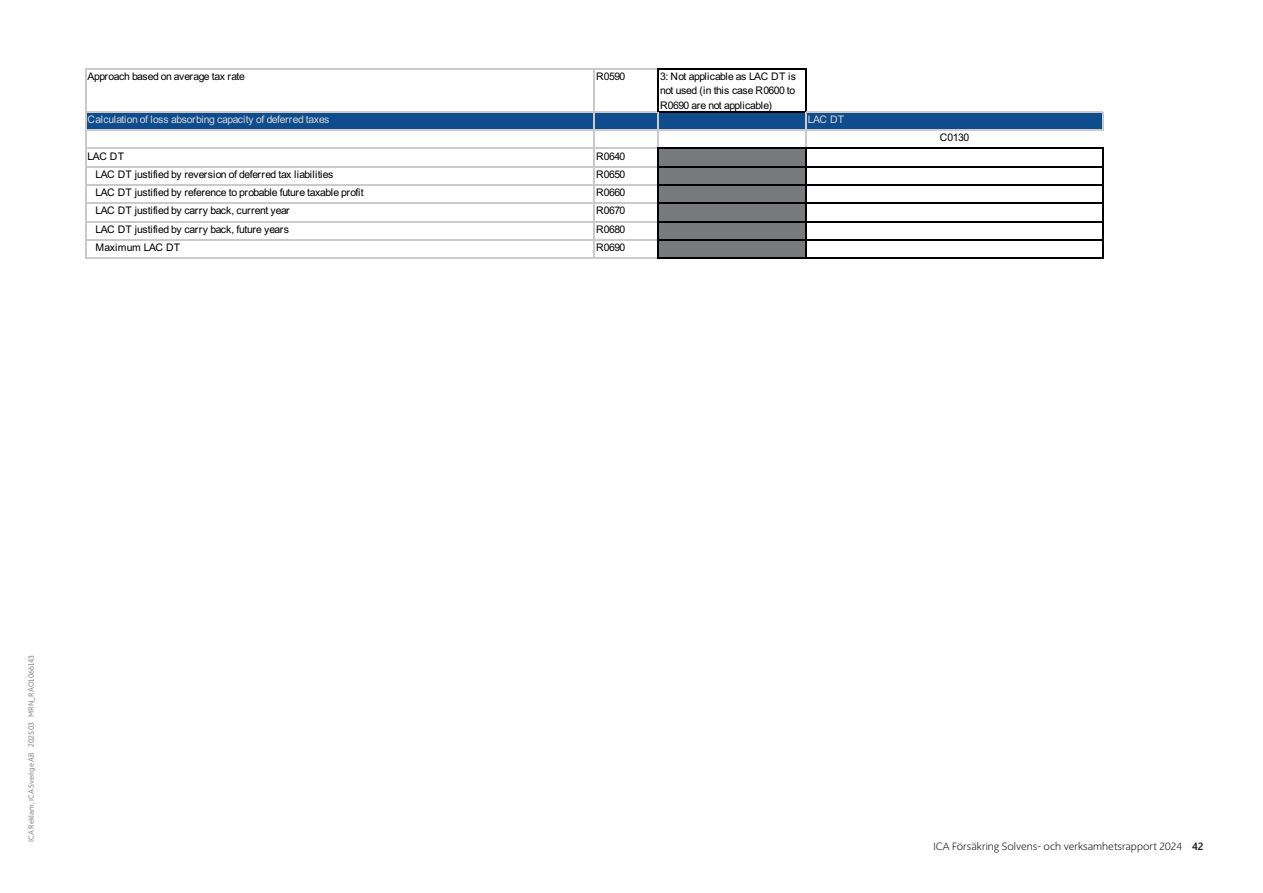
<style>
.page{position:relative;width:1263px;height:893px;background:#fff}
.page>*{position:absolute;margin:0;border:0;box-sizing:border-box;transform-origin:0 0}
.t1{font:10.5px/14.4px "Arial";letter-spacing:-.04em;color:#000002;text-align:justify}
.t2{font:10.5px "Arial";letter-spacing:-.05em;color:#d3d5d4}
.t3{font:300 10.5px "ICA Text";color:#231f20}
.t4{font:10.5px "Arial";color:#000002}
.t5{font:7.5px "ICA Text Ny";color:#808285}
.s1{font-weight:700}
</style>
<div class="page">
<div style="left:86px;top:111px;width:1017px;height:20px;background:#0e4c8d"></div>
<div style="left:657px;top:148px;width:149px;height:19px;background:#77797a"></div>
<div style="left:657px;top:166px;width:149px;height:20px;background:#77797a"></div>
<div style="left:657px;top:184px;width:149px;height:20px;background:#77797a"></div>
<div style="left:657px;top:203px;width:149px;height:19px;background:#77797a"></div>
<div style="left:657px;top:221px;width:149px;height:20px;background:#77797a"></div>
<div style="left:657px;top:239px;width:149px;height:20px;background:#77797a"></div>
<hr style="left:86px;top:68px;width:571px;height:1px;background:#c9caca">
<hr style="left:86px;top:111px;width:571px;height:1px;background:#c9caca">
<hr style="left:657px;top:68px;width:2px;height:44px;background:#000002">
<hr style="left:659px;top:111px;width:147px;height:1px;background:#000002">
<hr style="left:805px;top:69px;width:1px;height:43px;background:#000002">
<hr style="left:86px;top:148px;width:571px;height:1px;background:#c9caca">
<hr style="left:657px;top:112px;width:2px;height:36px;background:#c9caca">
<hr style="left:805px;top:112px;width:1px;height:36px;background:#c9caca">
<svg style="left:1102px;top:112px;width:1px;height:17px"></svg>
<hr style="left:86px;top:166px;width:571px;height:1px;background:#c9caca">
<hr style="left:86px;top:184px;width:571px;height:2px;background:#c9caca">
<hr style="left:86px;top:203px;width:571px;height:1px;background:#c9caca">
<hr style="left:86px;top:221px;width:571px;height:1px;background:#c9caca">
<hr style="left:86px;top:239px;width:571px;height:2px;background:#c9caca">
<hr style="left:86px;top:258px;width:571px;height:1px;background:#c9caca">
<hr style="left:85px;top:68px;width:1px;height:191px;background:#c9caca">
<hr style="left:593px;top:69px;width:2px;height:190px;background:#c9caca">
<hr style="left:657px;top:148px;width:2px;height:111px;background:#000002">
<hr style="left:805px;top:149px;width:1px;height:110px;background:#000002">
<hr style="left:1102px;top:149px;width:1px;height:110px;background:#000002">
<hr style="left:659px;top:68px;width:147px;height:1px;background:#000002">
<hr style="left:806px;top:111px;width:297px;height:1px;background:#c9caca">
<hr style="left:86px;top:129px;width:1017px;height:2px;background:#c9caca">
<hr style="left:659px;top:148px;width:444px;height:1px;background:#000002">
<hr style="left:659px;top:166px;width:444px;height:1px;background:#000002">
<hr style="left:659px;top:184px;width:444px;height:2px;background:#000002">
<hr style="left:659px;top:203px;width:444px;height:1px;background:#000002">
<hr style="left:659px;top:221px;width:444px;height:1px;background:#000002">
<hr style="left:659px;top:239px;width:444px;height:2px;background:#000002">
<hr style="left:659px;top:258px;width:444px;height:1px;background:#000002">
<p class="t1" style="left:88px;top:69px;width:159px">Approach based on average tax rate</p>
<p class="t1" style="left:596px;top:69px;width:31px">R0590</p>
<p class="t1" style="left:660px;top:69px;width:137px">3: Not applicable as LAC DT is not used (in this case R0600 to R0690 are not applicable)</p>
<p class="t2" style="left:88px;top:112px;width:243px">Calculation of loss absorbing capacity of deferred taxes</p>
<p class="t2" style="left:808px;top:112px;width:38px">LAC DT</p>
<p class="t1" style="left:88px;top:149px;width:38px">LAC DT</p>
<p class="t1" style="left:596px;top:149px;width:31px">R0640</p>
<p class="t1" style="left:95px;top:167px;width:239px">LAC DT justified by reversion of deferred tax liabilities</p>
<p class="t1" style="left:596px;top:167px;width:31px">R0650</p>
<p class="t1" style="left:95px;top:185px;width:270px">LAC DT justified by reference to probable future taxable profit</p>
<p class="t1" style="left:596px;top:185px;width:31px">R0660</p>
<p class="t1" style="left:95px;top:203px;width:196px">LAC DT justified by carry back, current year</p>
<p class="t1" style="left:596px;top:203px;width:31px">R0670</p>
<p class="t1" style="left:95px;top:222px;width:195px">LAC DT justified by carry back, future years</p>
<p class="t1" style="left:596px;top:222px;width:31px">R0680</p>
<p class="t4" style="left:95px;top:240px;width:86px">Maximum LAC DT</p>
<p class="t1" style="left:596px;top:240px;width:31px">R0690</p>
<p class="t1" style="left:940px;top:130px;width:31px">C0130</p>
<p class="t5" style="left:27px;top:842px;width:189px;rotate:-90deg">ICA Reklam, ICA Sverige AB 2025.03 MRN_RAO1066143</p>
<p class="t3" style="left:933px;top:840px;width:271px">ICA Försäkring Solvens- och verksamhetsrapport 2024 <span class="s1">42</span></p>
</div>
